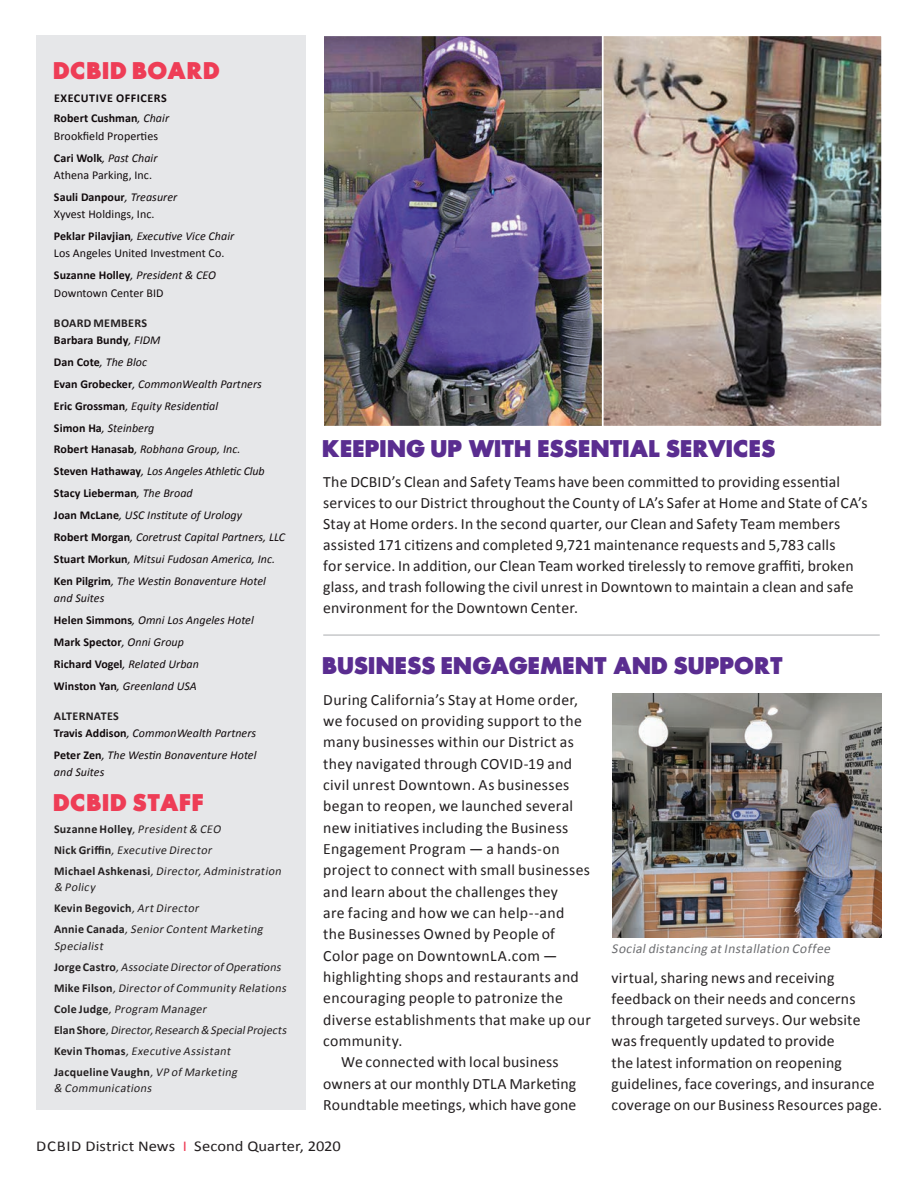
<style>
.page{position:relative;width:918px;height:1188px;background:#fff}
.page>*{position:absolute;margin:0;border:0;box-sizing:border-box;transform-origin:0 0}
.New_Body{font:800 24px "Futura";color:#5a2d90}
.New_Header_2{font:800 24px "Futura";letter-spacing:.02em;color:#ee3d56}
.New_Body-2{font:15.75px/21.3px "Calibri";letter-spacing:.015em;color:#231f20}
.t1{font:15px "Calibri";letter-spacing:.005em;color:#231f20;scale:1.1 1}
.Caption_Grey{font:italic 13.5px "Calibri";color:#6c6d70}
.board_name{font:italic 12px/17.4px "Calibri";letter-spacing:.005em;color:#110a0c}
.t2{font:italic 12px/16.5px "Calibri";color:#231f20}
.board_name-2{font:12px/17.4px "Calibri";letter-spacing:.005em;color:#110a0c}
.board_name-3{font:700 12px "Calibri";letter-spacing:.005em;color:#110a0c}
.t3{font:700 12px "Calibri";letter-spacing:.025em;color:#231f20}
.board_name-4{font:700 12px "Calibri";letter-spacing:.045em;color:#110a0c}
.s1{font-weight:700}
.s2{font-style:italic}
.s3{font-weight:400;font-style:italic}
.s4{font-weight:700;font-style:normal}
.s5{color:#ee3d56}
</style>
<div class="page">
<hr style="left:323px;top:634px;width:557px;height:2px;background:#c7c8ca">
<img style="left:325px;top:38px;width:555px;height:386px">
<div style="left:602px;top:35px;width:281px;height:392px;border:2px solid #fff"></div>
<div style="left:36px;top:35px;width:269px;height:1075px;background:#e6e7e9"></div>
<div style="left:322px;top:35px;width:281px;height:392px;border:2px solid #fff"></div>
<img style="left:612px;top:693px;width:270px;height:244px">
<p class="New_Header_2" style="left:54px;top:59px;width:168px">DCBID BOARD</p>
<p class="board_name-4" style="left:54px;top:90px;width:114px">EXECUTIVE OFFICERS</p>
<p class="board_name-2" style="left:54px;top:110px;width:117px"><span class="s1">Robert Cushman</span><span class="s2">, Chair<br></span>Brookfield Properties</p>
<p class="board_name-2" style="left:54px;top:149px;width:105px"><span class="s1">Cari Wolk</span><span class="s2">, Past Chair<br></span>Athena Parking, Inc.</p>
<p class="board_name-2" style="left:54px;top:188px;width:125px"><span class="s1">Sauli Danpour</span><span class="s2">, Treasurer<br></span>Xyvest Holdings, Inc.</p>
<p class="board_name-2" style="left:54px;top:227px;width:182px"><span class="s1">Peklar Pilavjian</span><span class="s2">, Executive Vice Chair<br></span>Los Angeles United Investment Co.</p>
<p class="board_name-2" style="left:54px;top:267px;width:164px"><span class="s1">Suzanne Holley</span><span class="s2">, President &amp; CEO<br></span>Downtown Center BID</p>
<p class="t3" style="left:54px;top:315px;width:95px">BOARD MEMBERS</p>
<p class="board_name-3" style="left:54px;top:332px;width:108px">Barbara Bundy<span class="s3">, FIDM</span></p>
<p class="board_name" style="left:54px;top:353px;width:95px"><span class="s4">Dan Cote</span>, The Bloc</p>
<p class="board_name" style="left:54px;top:375px;width:209px"><span class="s4">Evan Grobecker</span>, CommonWealth Partners</p>
<p class="board_name" style="left:54px;top:397px;width:166px"><span class="s4">Eric Grossman</span>, Equity Residential</p>
<p class="board_name" style="left:54px;top:418px;width:102px"><span class="s4">Simon Ha</span>, Steinberg</p>
<p class="board_name" style="left:54px;top:440px;width:188px"><span class="s4">Robert Hanasab</span>, Robhana Group, Inc.</p>
<p class="board_name" style="left:54px;top:462px;width:212px"><span class="s4">Steven Hathaway</span>, Los Angeles Athletic Club</p>
<p class="board_name-3" style="left:54px;top:486px;width:140px">Stacy Lieberman<span class="s3">, The Broad</span></p>
<p class="board_name" style="left:54px;top:506px;width:190px"><span class="s4">Joan McLane</span>, USC Institute of Urology</p>
<p class="board_name" style="left:54px;top:528px;width:233px"><span class="s4">Robert Morgan</span>, Coretrust Capital Partners, LLC</p>
<p class="board_name" style="left:54px;top:550px;width:223px"><span class="s4">Stuart Morkun</span>, Mitsui Fudosan America, Inc.</p>
<p class="board_name" style="left:54px;top:572px;width:213px"><span class="s4">Ken Pilgrim</span>, The Westin Bonaventure Hotel and Suites</p>
<p class="board_name" style="left:54px;top:611px;width:201px"><span class="s4">Helen Simmons</span>, Omni Los Angeles Hotel</p>
<p class="board_name-3" style="left:54px;top:634px;width:131px">Mark Spector<span class="s3">, Onni Group</span></p>
<p class="board_name" style="left:54px;top:655px;width:146px"><span class="s4">Richard Vogel</span>, Related Urban</p>
<p class="board_name" style="left:54px;top:676px;width:144px"><span class="s4">Winston Yan</span>, Greenland USA</p>
<p class="t3" style="left:54px;top:708px;width:67px">ALTERNATES</p>
<p class="board_name" style="left:54px;top:724px;width:204px"><span class="s4">Travis Addison</span>, CommonWealth Partners</p>
<p class="board_name" style="left:54px;top:746px;width:204px"><span class="s4">Peter Zen</span>, The Westin Bonaventure Hotel and Suites</p>
<p class="New_Header_2" style="left:54px;top:791px;width:152px">DCBID STAFF</p>
<p class="t2" style="left:54px;top:821px;width:171px"><span class="s4">Suzanne Holley</span>,President&amp; CEO</p>
<p class="t2" style="left:54px;top:842px;width:162px"><span class="s4">N i c k G r i ffi n</span>,Executive Director</p>
<p class="t2" style="left:54px;top:863px;width:231px"><span class="s4">M i c h a e l As h ke n a s i</span>,Director,Administration &amp; Policy</p>
<p class="t3" style="left:54px;top:901px;width:149px">Kevin Begovich<span class="s3">,ArtDirector</span></p>
<p class="t2" style="left:54px;top:921px;width:213px"><span class="s4">A n n i e Ca n a d a</span>,SeniorContentMarketing<br>Specialist</p>
<p class="t2" style="left:54px;top:959px;width:231px"><span class="s4">J o rg e C a s t r o</span>,Associate DirectorofOperations</p>
<p class="t2" style="left:54px;top:980px;width:236px"><span class="s4">M i ke F i l s o n</span>,DirectorofCommunity Relations</p>
<p class="t2" style="left:54px;top:1001px;width:157px"><span class="s4">Co l e J u d ge</span>,Program Manager</p>
<p class="t2" style="left:54px;top:1022px;width:237px"><span class="s4">E l a n S h o r e</span>,Director,Research &amp; SpecialProjects</p>
<p class="t2" style="left:54px;top:1043px;width:181px"><span class="s4">Kev i n T h o m a s</span>,Executive Assistant</p>
<p class="t2" style="left:54px;top:1063px;width:187px"><span class="s4">Jacqueline Vaughn</span>,VP ofMarketing &amp; Communications</p>
<p class="New_Body" style="left:323px;top:438px;width:454px">KEEPING UP WITH ESSENTIAL SERVICES</p>
<p class="New_Body-2" style="left:323px;top:472px;width:546px">The DCBID’s Clean and Safety Teams have been committed to providing essential services to our District throughout the County of LA’s Safer at Home and State of CA’s Stay at Home orders. In the second quarter, our Clean and Safety Team members assisted 171 citizens and completed 9,721 maintenance requests and 5,783 calls<br>for service. In addition, our Clean Team worked tirelessly to remove graffiti, broken glass, and trash following the civil unrest in Downtown to maintain a clean and safe environment for the Downtown Center.</p>
<p class="New_Body" style="left:323px;top:655px;width:462px">BUSINESS ENGAGEMENT AND SUPPORT</p>
<p class="New_Body-2" style="left:323px;top:689px;width:269px">During California’s Stay at Home order, we focused on providing support to the many businesses within our District as they navigated through COVID-19 and civil unrest Downtown. As businesses began to reopen, we launched several new initiatives including the Business Engagement Program — a hands-on project to connect with small businesses and learn about the challenges they<br>are facing and how we can help--and<br>the Businesses Owned by People of Color page on DowntownLA.com — highlighting shops and restaurants and encouraging people to patronize the diverse establishments that make up our community.</p>
<p class="New_Body-2" style="left:323px;top:1052px;width:255px;text-align:center">We connected with local business owners at our monthly DTLA Marketing<br>Roundtable meetings, which have gone</p>
<p class="Caption_Grey" style="left:612px;top:940px;width:223px">Socialdistancing atInstallation Coffee</p>
<p class="New_Body-2" style="left:612px;top:967px;width:272px">virtual, sharing news and receiving feedback on their needs and concerns through targeted surveys. Our website was frequently updated to provide<br>the latest information on reopening guidelines, face coverings, and insurance coverage on our Business Resources page.</p>
<p class="t1" style="left:36px;top:1136px;width:278px">DCBID District News <span class="s5">I</span> Second Quarter, 2020</p>
</div>
